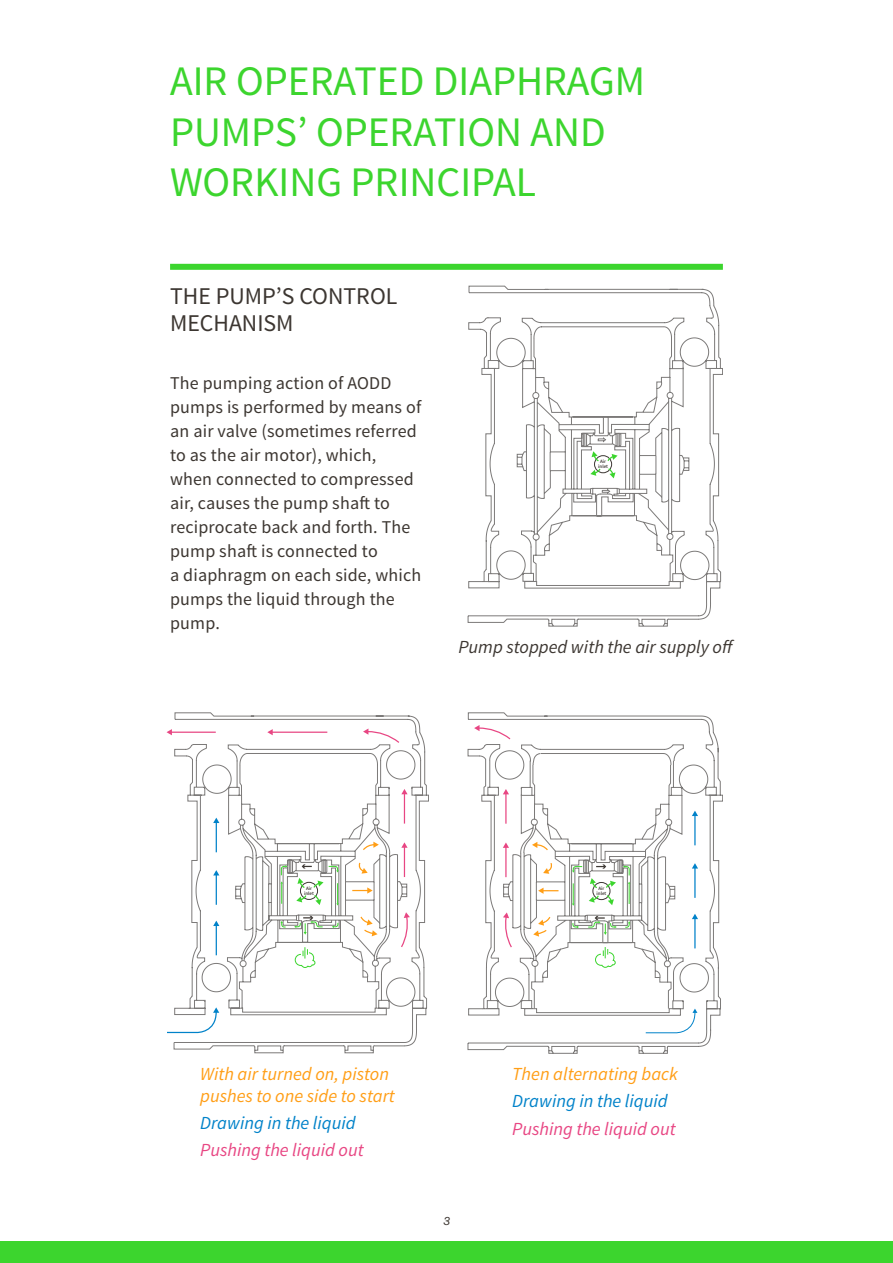
<style>
.page{position:relative;width:893px;height:1263px;background:#fff}
.page>*{position:absolute;margin:0;border:0;box-sizing:border-box;transform-origin:0 0}
.t1{font:42px/50.4px "Source Sans Pro";color:#3cd52e}
.t2{font:24px/27px "Source Sans Pro";color:#3c3631}
.t3{font:italic 18.45px/22px "Source Sans Pro";color:#ff9e16}
.t4{font:italic 18.45px "Source Sans Pro";color:#e84683}
.t5{font:italic 18.45px "Source Sans Pro";color:#0082c9}
.t6{font:italic 18.45px "Source Sans Pro";color:#3c3631}
.t7{font:18px/24px "Source Sans Pro";letter-spacing:.01em;color:#3c3631}
.t8{font:italic 12px "Akzidenz Grotesk BQ";color:#3c3631}
.t9{font:600 4.95px/4.9px "Source Sans Pro";color:#3e3935;text-align:center}
</style>
<div class="page">
<div style="left:0;top:1242px;width:893px;height:21px;background:#3cd52e"></div>
<div style="left:170px;top:264px;width:553px;height:6px;background:#3cd52e"></div>
<svg style="left:468px;top:286px;width:255px;height:340px"></svg>
<svg style="left:590px;top:451px;width:28px;height:27px"></svg>
<svg style="left:173px;top:713px;width:256px;height:340px"></svg>
<hr style="left:272px;top:731px;width:55px;height:2px;background:#e84683">
<svg style="left:267px;top:729px;width:6px;height:6px"></svg>
<hr style="left:171px;top:731px;width:45px;height:2px;background:#e84683">
<svg style="left:167px;top:729px;width:5px;height:6px"></svg>
<svg style="left:400px;top:912px;width:10px;height:36px"></svg>
<svg style="left:167px;top:1007px;width:52px;height:27px"></svg>
<svg style="left:352px;top:887px;width:21px;height:7px"></svg>
<svg style="left:359px;top:915px;width:19px;height:21px"></svg>
<svg style="left:362px;top:842px;width:17px;height:9px"></svg>
<svg style="left:359px;top:861px;width:9px;height:13px"></svg>
<svg style="left:332px;top:922px;width:7px;height:6px"></svg>
<svg style="left:328px;top:866px;width:11px;height:6px"></svg>
<svg style="left:280px;top:921px;width:6px;height:7px"></svg>
<svg style="left:336px;top:883px;width:3px;height:22px"></svg>
<svg style="left:280px;top:865px;width:7px;height:39px"></svg>
<svg style="left:363px;top:728px;width:38px;height:16px"></svg>
<svg style="left:296px;top:878px;width:28px;height:27px"></svg>
<div style="left:301px;top:946px;width:8px;height:13px;background:#fff"></div>
<svg style="left:295px;top:947px;width:21px;height:21px"></svg>
<svg style="left:294px;top:916px;width:29px;height:19px"></svg>
<svg style="left:302px;top:864px;width:10px;height:4px"></svg>
<hr style="left:216px;top:925px;width:1px;height:30px;background:#0082c9">
<svg style="left:213px;top:921px;width:6px;height:5px"></svg>
<hr style="left:216px;top:874px;width:1px;height:31px;background:#0082c9">
<svg style="left:213px;top:870px;width:6px;height:5px"></svg>
<hr style="left:216px;top:822px;width:1px;height:30px;background:#0082c9">
<svg style="left:213px;top:818px;width:6px;height:5px"></svg>
<hr style="left:404px;top:847px;width:1px;height:30px;background:#e84683">
<svg style="left:401px;top:842px;width:7px;height:6px"></svg>
<hr style="left:404px;top:793px;width:1px;height:30px;background:#e84683">
<svg style="left:401px;top:789px;width:7px;height:5px"></svg>
<svg style="left:202px;top:764px;width:30px;height:30px"></svg>
<svg style="left:386px;top:750px;width:30px;height:30px"></svg>
<svg style="left:386px;top:977px;width:30px;height:30px"></svg>
<svg style="left:201px;top:963px;width:30px;height:29px"></svg>
<svg style="left:239px;top:960px;width:8px;height:7px"></svg>
<svg style="left:468px;top:713px;width:255px;height:340px"></svg>
<svg style="left:645px;top:1008px;width:52px;height:25px"></svg>
<svg style="left:538px;top:888px;width:20px;height:6px"></svg>
<svg style="left:533px;top:915px;width:18px;height:22px"></svg>
<svg style="left:532px;top:842px;width:17px;height:10px"></svg>
<svg style="left:543px;top:861px;width:9px;height:13px"></svg>
<svg style="left:572px;top:922px;width:7px;height:6px"></svg>
<svg style="left:572px;top:866px;width:11px;height:7px"></svg>
<svg style="left:625px;top:921px;width:5px;height:7px"></svg>
<svg style="left:572px;top:883px;width:2px;height:23px"></svg>
<svg style="left:623px;top:865px;width:7px;height:39px"></svg>
<svg style="left:589px;top:878px;width:27px;height:27px"></svg>
<div style="left:601px;top:946px;width:8px;height:13px;background:#fff"></div>
<svg style="left:595px;top:947px;width:21px;height:21px"></svg>
<svg style="left:588px;top:916px;width:29px;height:19px"></svg>
<svg style="left:596px;top:864px;width:10px;height:5px"></svg>
<svg style="left:503px;top:912px;width:10px;height:37px"></svg>
<svg style="left:474px;top:725px;width:38px;height:16px"></svg>
<hr style="left:694px;top:918px;width:2px;height:30px;background:#0082c9">
<svg style="left:692px;top:914px;width:6px;height:5px"></svg>
<hr style="left:694px;top:868px;width:2px;height:30px;background:#0082c9">
<svg style="left:692px;top:863px;width:6px;height:5px"></svg>
<hr style="left:694px;top:815px;width:2px;height:30px;background:#0082c9">
<svg style="left:692px;top:811px;width:6px;height:5px"></svg>
<hr style="left:505px;top:847px;width:2px;height:30px;background:#e84683">
<svg style="left:503px;top:842px;width:6px;height:6px"></svg>
<hr style="left:505px;top:793px;width:2px;height:31px;background:#e84683">
<svg style="left:503px;top:789px;width:6px;height:5px"></svg>
<h1 class="t1" style="left:170px;top:57px;width:477px">AIR OPERATED DIAPHRAGM<br>PUMPS’ OPERATION AND<br>WORKING PRINCIPAL</h1>
<h2 class="t2" style="left:170px;top:283px;width:229px">THE PUMP’S CONTROL<br>MECHANISM</h2>
<p class="t7" style="left:170px;top:371px;width:253px">The pumping action of AODD pumps is performed by means of an air valve (sometimes referred to as the air motor), which, when connected to compressed air, causes the pump shaft to reciprocate back and forth. The pump shaft is connected to<br>a diaphragm on each side, which pumps the liquid through the pump.</p>
<p class="t9" style="left:598px;top:459px;width:11px">Air inlet</p>
<p class="t6" style="left:458px;top:635px;width:277px">Pump stopped with the air supply off</p>
<p class="t9" style="left:304px;top:885px;width:11px">Air inlet</p>
<p class="t9" style="left:597px;top:886px;width:11px">Air inlet</p>
<p class="t3" style="left:200px;top:1062px;width:196px">With air turned on, piston pushes to one side to start</p>
<p class="t5" style="left:200px;top:1111px;width:157px">Drawing in the liquid</p>
<p class="t4" style="left:200px;top:1139px;width:165px">Pushing the liquid out</p>
<p class="t8" style="left:443px;top:1213px;width:8px">3</p>
<p class="t3" style="left:512px;top:1063px;width:167px">Then alternating back</p>
<p class="t5" style="left:512px;top:1090px;width:157px">Drawing in the liquid</p>
<p class="t4" style="left:512px;top:1117px;width:165px">Pushing the liquid out</p>
</div>
